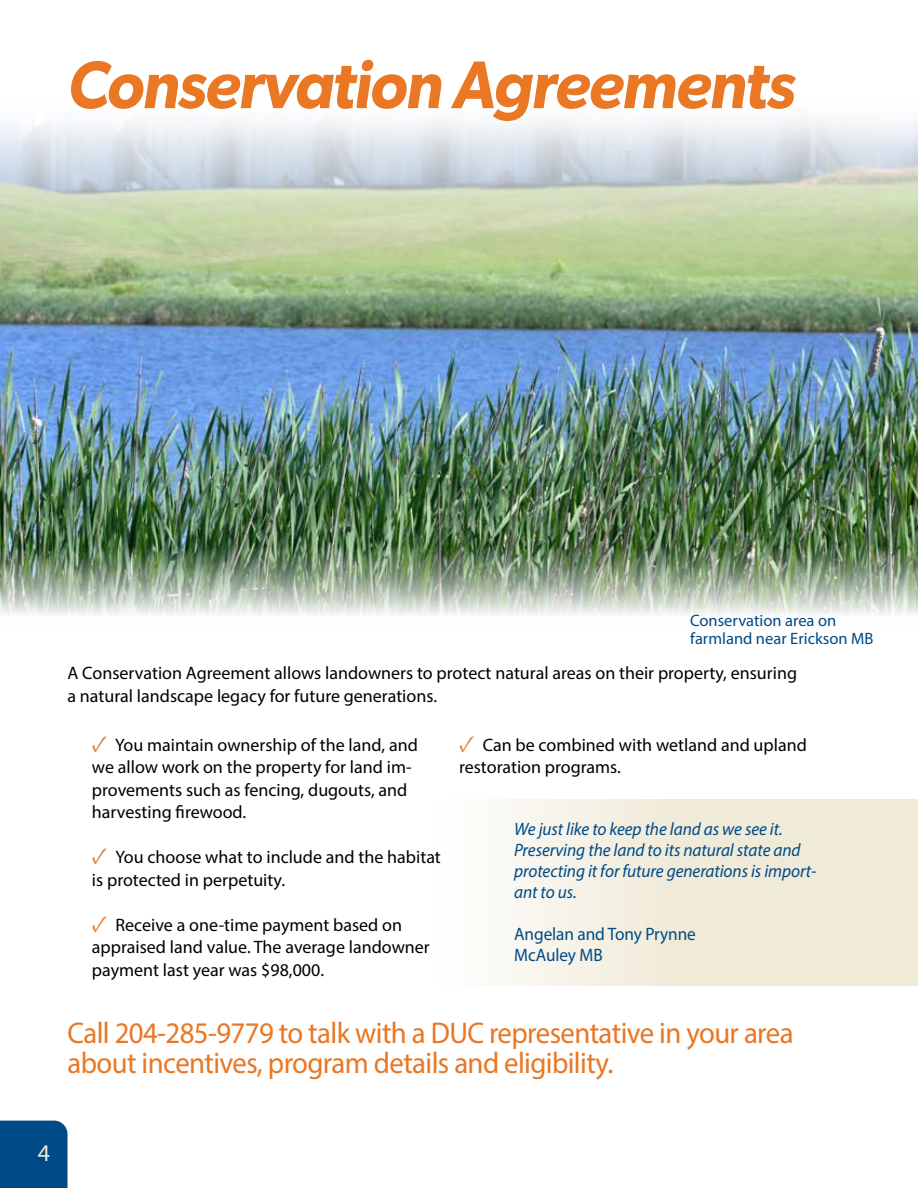
<style>
.page{position:relative;width:918px;height:1188px;background:#fff}
.page>*{position:absolute;margin:0;border:0;box-sizing:border-box;transform-origin:0 0}
.t1{font:italic 600 67.5px "Gibson";letter-spacing:-.02em;color:#e97724;scale:.96 1}
.t2{font:30px/30px "Myriad Pro";letter-spacing:-.02em;color:#e97724;scale:.96 1}
.t3{font:24px "Myriad Pro";color:#f0ead8}
.t4{font:18px/22.5px "Myriad Pro";color:#000}
.t5{font:italic 18px/21px "Myriad Pro";letter-spacing:-.005em;color:#004a85;scale:.96 1}
.t6{font:18px/21px "Myriad Pro";letter-spacing:-.005em;color:#004a85;scale:.96 1}
.t7{font:16.5px/18px "Myriad Pro";color:#004a85}
.s1{font-family:"Minion Pro";font-size:24px;color:#e97724}
</style>
<div class="page">
<img style="left:0;top:146px;width:918px;height:469px">
<div style="left:0;top:1121px;width:68px;height:67px;background:#004a85"></div>
<div style="left:438px;top:799px;width:480px;height:187px;background:linear-gradient(to right,#fbf9f4,#ece5cf)"></div>
<h1 class="t1" style="left:68px;top:44px;width:759px">Conservation Agreements</h1>
<p class="t7" style="left:690px;top:611px;width:185px">Conservation area on farmland near Erickson MB</p>
<p class="t4" style="left:68px;top:662px;width:731px">A Conservation Agreement allows landowners to protect natural areas on their property, ensuring a natural landscape legacy for future generations.</p>
<p class="t4" style="left:92px;top:733px;width:327px"><span class="s1">✓</span> You maintain ownership of the land, and we allow work on the property for land im&shy;provements such as fencing, dugouts, and harvesting firewood.</p>
<p class="t4" style="left:92px;top:846px;width:350px"><span class="s1">✓</span> You choose what to include and the habitat is protected in perpetuity.</p>
<p class="t4" style="left:92px;top:913px;width:339px"><span class="s1">✓</span> Receive a one-time payment based on appraised land value. The average landowner payment last year was $98,000.</p>
<p class="t4" style="left:459px;top:733px;width:349px"><span class="s1">✓</span> Can be combined with wetland and upland restoration programs.</p>
<p class="t5" style="left:514px;top:818px;width:317px">We just like to keep the land as we see it.<br>Preserving the land to its natural state and protecting it for future generations is import&shy;ant to us.</p>
<p class="t6" style="left:514px;top:923px;width:191px">Angelan and Tony Prynne<br>McAuley MB</p>
<h2 class="t2" style="left:68px;top:1017px;width:758px">Call 204-285-9779 to talk with a DUC representative in your area about incentives, program details and eligibility.</h2>
<h3 class="t3" style="left:38px;top:1138px;width:14px">4</h3>
</div>
